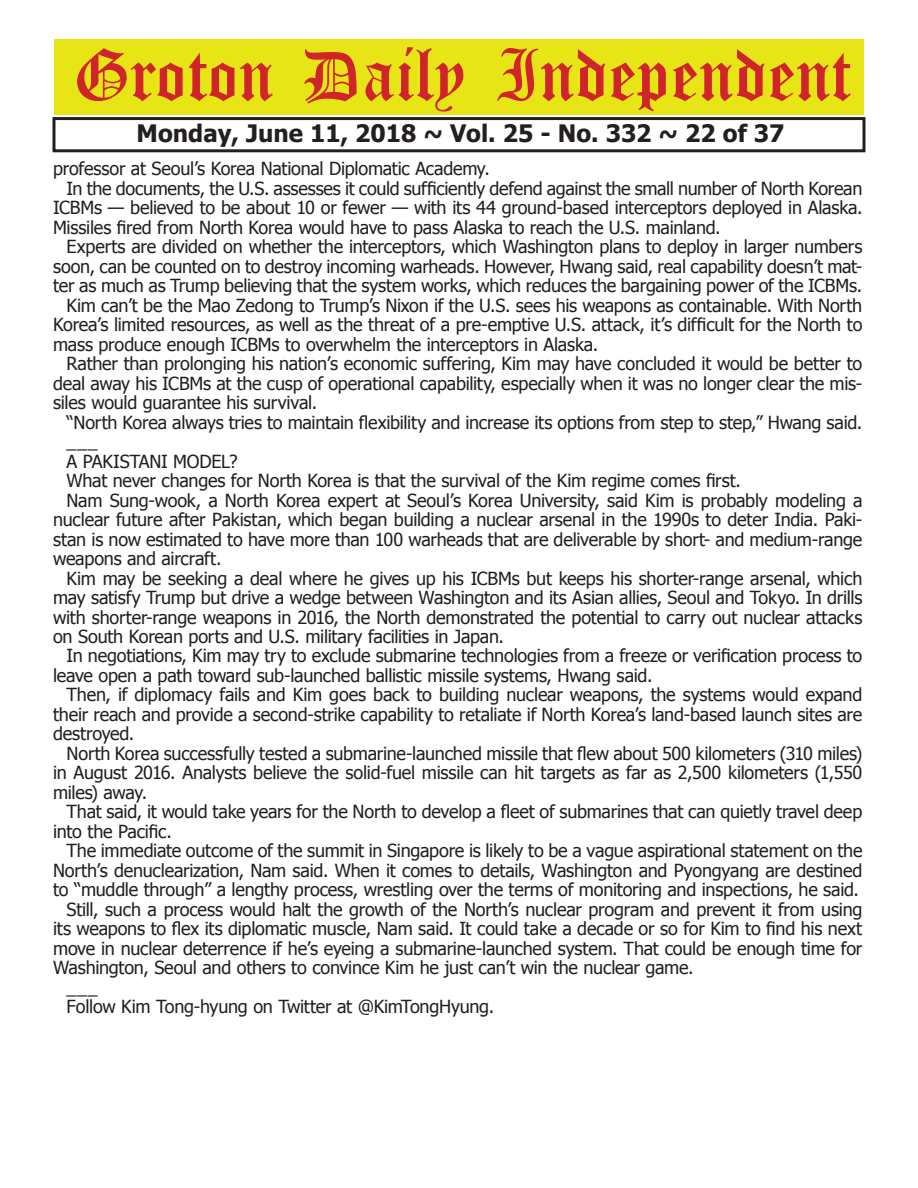
<style>
.page{position:relative;width:918px;height:1188px;background:#fff}
.page>*{position:absolute;margin:0;border:0;box-sizing:border-box;transform-origin:0 0}
.t1{font:54px "Old English Five";color:#d1232a}
.t2{font:700 24px "Tahoma";color:#231f20}
.t3{font:18px "Tahoma";letter-spacing:-.01em;color:#231f20}
</style>
<div class="page">
<div style="left:52px;top:117px;width:814px;height:35px;border:3px solid #231f20"></div>
<div style="left:54px;top:40px;width:810px;height:75px;background:#e7e515"></div>
<h1 class="t1" style="left:73px;top:50px;width:779px">Groton Daily Independent</h1>
<h2 class="t2" style="left:137px;top:116px;width:649px">Monday, June 11, 2018 ~ Vol. 25 - No. 332 ~ 22 of 37</h2>
<p class="t3" style="left:53px;top:157px;width:438px">professor at Seoul’s Korea National Diplomatic Academy.</p>
<p class="t3" style="left:67px;top:176px;width:797px">In the documents, the U.S. assesses it could sufficiently defend against the small number of North Korean</p>
<p class="t3" style="left:53px;top:196px;width:811px">ICBMs — believed to be about 10 or fewer — with its 44 ground-based interceptors deployed in Alaska.</p>
<p class="t3" style="left:53px;top:215px;width:669px">Missiles fired from North Korea would have to pass Alaska to reach the U.S. mainland.</p>
<p class="t3" style="left:67px;top:235px;width:797px">Experts are divided on whether the interceptors, which Washington plans to deploy in larger numbers</p>
<p class="t3" style="left:53px;top:254px;width:811px">soon, can be counted on to destroy incoming warheads. However, Hwang said, real capability doesn’t mat-</p>
<p class="t3" style="left:53px;top:273px;width:811px">ter as much as Trump believing that the system works, which reduces the bargaining power of the ICBMs.</p>
<p class="t3" style="left:67px;top:293px;width:797px">Kim can’t be the Mao Zedong to Trump’s Nixon if the U.S. sees his weapons as containable. With North</p>
<p class="t3" style="left:53px;top:312px;width:811px">Korea’s limited resources, as well as the threat of a pre-emptive U.S. attack, it’s difficult for the North to</p>
<p class="t3" style="left:53px;top:332px;width:547px">mass produce enough ICBMs to overwhelm the interceptors in Alaska.</p>
<p class="t3" style="left:67px;top:351px;width:797px">Rather than prolonging his nation’s economic suffering, Kim may have concluded it would be better to</p>
<p class="t3" style="left:53px;top:371px;width:811px">deal away his ICBMs at the cusp of operational capability, especially when it was no longer clear the mis-</p>
<p class="t3" style="left:53px;top:390px;width:266px">siles would guarantee his survival.</p>
<p class="t3" style="left:67px;top:410px;width:797px">“North Korea always tries to maintain flexibility and increase its options from step to step,” Hwang said.</p>
<p class="t3" style="left:67px;top:429px;width:33px">___</p>
<p class="t3" style="left:67px;top:449px;width:173px">A PAKISTANI MODEL?</p>
<p class="t3" style="left:67px;top:468px;width:676px">What never changes for North Korea is that the survival of the Kim regime comes first.</p>
<p class="t3" style="left:67px;top:488px;width:797px">Nam Sung-wook, a North Korea expert at Seoul’s Korea University, said Kim is probably modeling a</p>
<p class="t3" style="left:53px;top:507px;width:811px">nuclear future after Pakistan, which began building a nuclear arsenal in the 1990s to deter India. Paki-</p>
<p class="t3" style="left:53px;top:527px;width:811px">stan is now estimated to have more than 100 warheads that are deliverable by short- and medium-range</p>
<p class="t3" style="left:53px;top:546px;width:170px">weapons and aircraft.</p>
<p class="t3" style="left:67px;top:566px;width:797px">Kim may be seeking a deal where he gives up his ICBMs but keeps his shorter-range arsenal, which</p>
<p class="t3" style="left:53px;top:585px;width:811px">may satisfy Trump but drive a wedge between Washington and its Asian allies, Seoul and Tokyo. In drills</p>
<p class="t3" style="left:53px;top:605px;width:811px">with shorter-range weapons in 2016, the North demonstrated the potential to carry out nuclear attacks</p>
<p class="t3" style="left:53px;top:624px;width:452px">on South Korean ports and U.S. military facilities in Japan.</p>
<p class="t3" style="left:67px;top:644px;width:797px">In negotiations, Kim may try to exclude submarine technologies from a freeze or verification process to</p>
<p class="t3" style="left:53px;top:663px;width:601px">leave open a path toward sub-launched ballistic missile systems, Hwang said.</p>
<p class="t3" style="left:67px;top:683px;width:797px">Then, if diplomacy fails and Kim goes back to building nuclear weapons, the systems would expand</p>
<p class="t3" style="left:53px;top:702px;width:811px">their reach and provide a second-strike capability to retaliate if North Korea’s land-based launch sites are</p>
<p class="t3" style="left:53px;top:722px;width:83px">destroyed.</p>
<p class="t3" style="left:67px;top:741px;width:797px">North Korea successfully tested a submarine-launched missile that flew about 500 kilometers (310 miles)</p>
<p class="t3" style="left:53px;top:761px;width:811px">in August 2016. Analysts believe the solid-fuel missile can hit targets as far as 2,500 kilometers (1,550</p>
<p class="t3" style="left:53px;top:780px;width:96px">miles) away.</p>
<p class="t3" style="left:67px;top:800px;width:797px">That said, it would take years for the North to develop a fleet of submarines that can quietly travel deep</p>
<p class="t3" style="left:53px;top:819px;width:120px">into the Pacific.</p>
<p class="t3" style="left:67px;top:839px;width:797px">The immediate outcome of the summit in Singapore is likely to be a vague aspirational statement on the</p>
<p class="t3" style="left:53px;top:858px;width:811px">North’s denuclearization, Nam said. When it comes to details, Washington and Pyongyang are destined</p>
<p class="t3" style="left:53px;top:878px;width:808px">to “muddle through” a lengthy process, wrestling over the terms of monitoring and inspections, he said.</p>
<p class="t3" style="left:67px;top:897px;width:797px">Still, such a process would halt the growth of the North’s nuclear program and prevent it from using</p>
<p class="t3" style="left:53px;top:917px;width:811px">its weapons to flex its diplomatic muscle, Nam said. It could take a decade or so for Kim to find his next</p>
<p class="t3" style="left:53px;top:936px;width:811px">move in nuclear deterrence if he’s eyeing a submarine-launched system. That could be enough time for</p>
<p class="t3" style="left:53px;top:956px;width:642px">Washington, Seoul and others to convince Kim he just can’t win the nuclear game.</p>
<p class="t3" style="left:67px;top:975px;width:33px">___</p>
<p class="t3" style="left:67px;top:995px;width:429px">Follow Kim Tong-hyung on Twitter at @KimTongHyung.</p>
</div>
